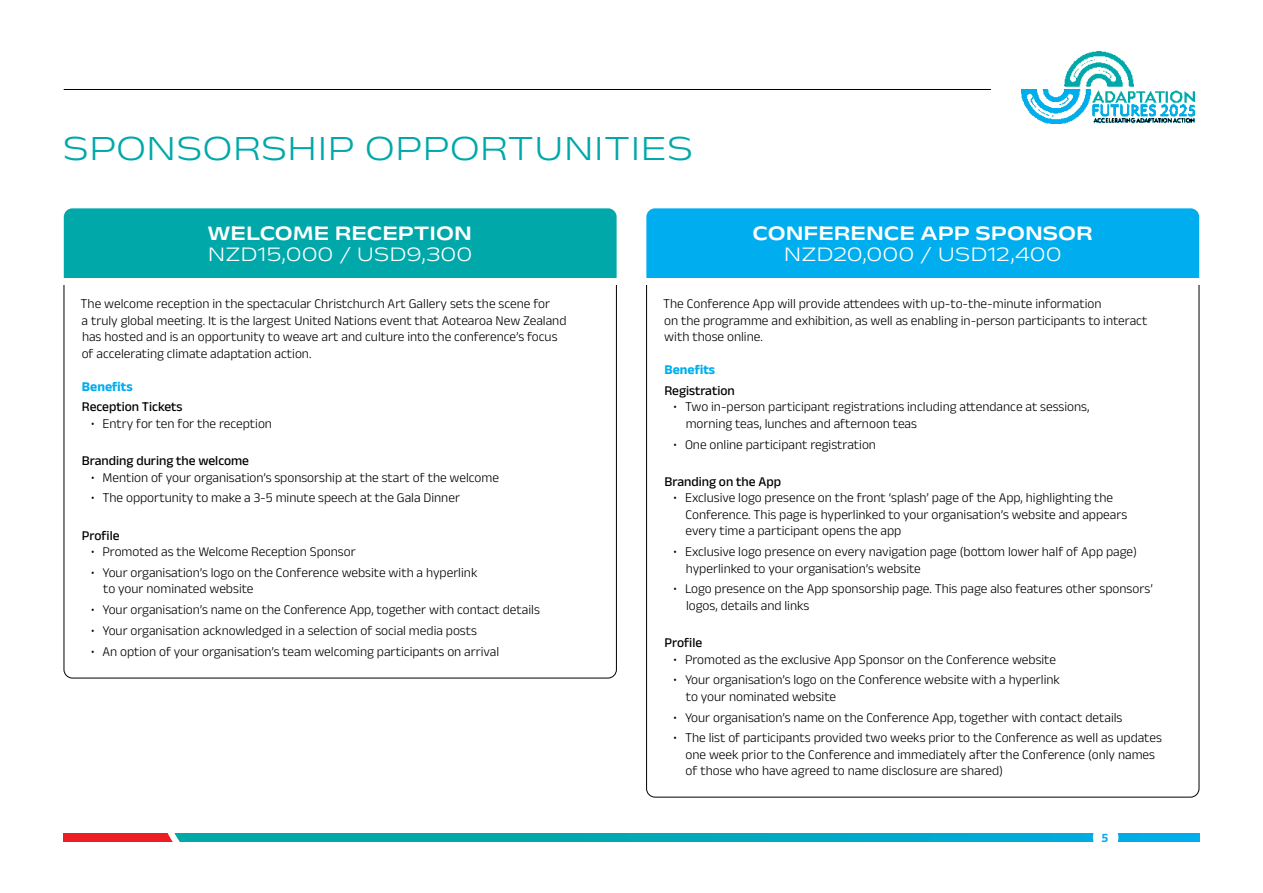
<style>
.page{position:relative;width:1263px;height:893px;background:#fff}
.page>*{position:absolute;margin:0;border:0;box-sizing:border-box;transform-origin:0 0}
.t1{font:300 36px "Anek Latin Expanded";color:#00a8a9}
.t2{font:300 21px "Anek Latin Expanded";color:#fff}
.t3{font:600 21px "Anek Latin Expanded";color:#fff}
.t4{font:300 13.5px/16.5px "Anek Latin";color:#000}
.t5{font:500 13.5px "Anek Latin";color:#000}
.t6{font:500 13.5px "Anek Latin";color:#00aeef}
.t7{font:700 11.7px "Akwe Pro Ext";color:#00aeef}
</style>
<div class="page">
<img style="left:1063px;top:52px;width:131px;height:51px">
<img style="left:1021px;top:88px;width:71px;height:36px">
<img style="left:1092px;top:104px;width:102px;height:13px">
<img style="left:1093px;top:117px;width:101px;height:7px">
<svg style="left:208px;top:833px;width:991px;height:9px;background:#00a9bd"></svg>
<svg style="left:64px;top:833px;width:144px;height:9px"></svg>
<hr style="left:64px;top:89px;width:927px;height:1px;background:#000">
<div style="left:1093px;top:823px;width:25px;height:29px;background:#fff;border-radius:50%"></div>
<svg style="left:64px;top:285px;width:553px;height:393px"></svg>
<svg style="left:646px;top:285px;width:553px;height:512px"></svg>
<div style="left:64px;top:208px;width:553px;height:70px;background:#00a8a9"></div>
<div style="left:646px;top:208px;width:553px;height:70px;background:#00aeef"></div>
<h1 class="t1" style="left:63px;top:124px;width:632px">SPONSORSHIP OPPORTUNITIES</h1>
<h2 class="t3" style="left:208px;top:219px;width:266px">WELCOME RECEPTION</h2>
<h2 class="t2" style="left:208px;top:240px;width:266px">NZD15,000 / USD9,300</h2>
<h2 class="t3" style="left:753px;top:219px;width:341px">CONFERENCE APP SPONSOR</h2>
<h2 class="t2" style="left:784px;top:240px;width:279px">NZD20,000 / USD12,400</h2>
<p class="t4" style="left:81px;top:295px;width:487px">The welcome reception in the spectacular Christchurch Art Gallery sets the scene for<br>a truly global meeting. It is the largest United Nations event that Aotearoa New Zealand has hosted and is an opportunity to weave art and culture into the conference’s focus of accelerating climate adaptation action.</p>
<p class="t6" style="left:82px;top:377px;width:52px">Benefits</p>
<p class="t5" style="left:82px;top:398px;width:102px">Reception Tickets</p>
<p class="t4" style="left:91px;top:414px;width:182px">• Entry for ten for the reception</p>
<p class="t5" style="left:82px;top:452px;width:169px">Branding during the welcome</p>
<p class="t4" style="left:91px;top:468px;width:409px">• Mention of your organisation’s sponsorship at the start of the welcome</p>
<p class="t4" style="left:91px;top:489px;width:370px">• The opportunity to make a 3-5 minute speech at the Gala Dinner</p>
<p class="t5" style="left:82px;top:526px;width:39px">Profile</p>
<p class="t4" style="left:91px;top:543px;width:266px">• Promoted as the Welcome Reception Sponsor</p>
<p class="t4" style="left:103px;top:563px;width:376px;text-indent:-12px">• Your organisation’s logo on the Conference website with a hyperlink to your nominated website</p>
<p class="t4" style="left:91px;top:601px;width:450px">• Your organisation’s name on the Conference App, together with contact details</p>
<p class="t4" style="left:91px;top:621px;width:387px">• Your organisation acknowledged in a selection of social media posts</p>
<p class="t4" style="left:91px;top:642px;width:410px">• An option of your organisation’s team welcoming participants on arrival</p>
<p class="t4" style="left:663px;top:295px;width:486px">The Conference App will provide attendees with up-to-the-minute information<br>on the programme and exhibition, as well as enabling in-person participants to interact with those online.</p>
<p class="t6" style="left:664px;top:361px;width:52px">Benefits</p>
<p class="t5" style="left:664px;top:381px;width:72px">Registration</p>
<p class="t4" style="left:686px;top:398px;width:405px;text-indent:-12px">• Two in-person participant registrations including attendance at sessions, morning teas, lunches and afternoon teas</p>
<p class="t4" style="left:674px;top:435px;width:204px">• One online participant registration</p>
<p class="t5" style="left:664px;top:472px;width:118px">Branding on the App</p>
<p class="t4" style="left:685px;top:489px;width:443px;text-indent:-12px">• Exclusive logo presence on the front ‘splash’ page of the App, highlighting the<br>Conference. This page is hyperlinked to your organisation’s website and appears every time a participant opens the app</p>
<p class="t4" style="left:686px;top:543px;width:453px;text-indent:-12px">• Exclusive logo presence on every navigation page (bottom lower half of App page) hyperlinked to your organisation’s website</p>
<p class="t4" style="left:686px;top:580px;width:468px;text-indent:-12px">• Logo presence on the App sponsorship page. This page also features other sponsors’ logos, details and links</p>
<p class="t5" style="left:665px;top:633px;width:39px">Profile</p>
<p class="t4" style="left:674px;top:650px;width:384px">• Promoted as the exclusive App Sponsor on the Conference website</p>
<p class="t4" style="left:686px;top:671px;width:376px;text-indent:-12px">• Your organisation’s logo on the Conference website with a hyperlink to your nominated website</p>
<p class="t4" style="left:674px;top:708px;width:450px">• Your organisation’s name on the Conference App, together with contact details</p>
<p class="t4" style="left:685px;top:729px;width:478px;text-indent:-12px">• The list of participants provided two weeks prior to the Conference as well as updates one week prior to the Conference and immediately after the Conference (only names of those who have agreed to name disclosure are shared)</p>
<p class="t7" style="left:1101px;top:828px;width:9px">5</p>
</div>
